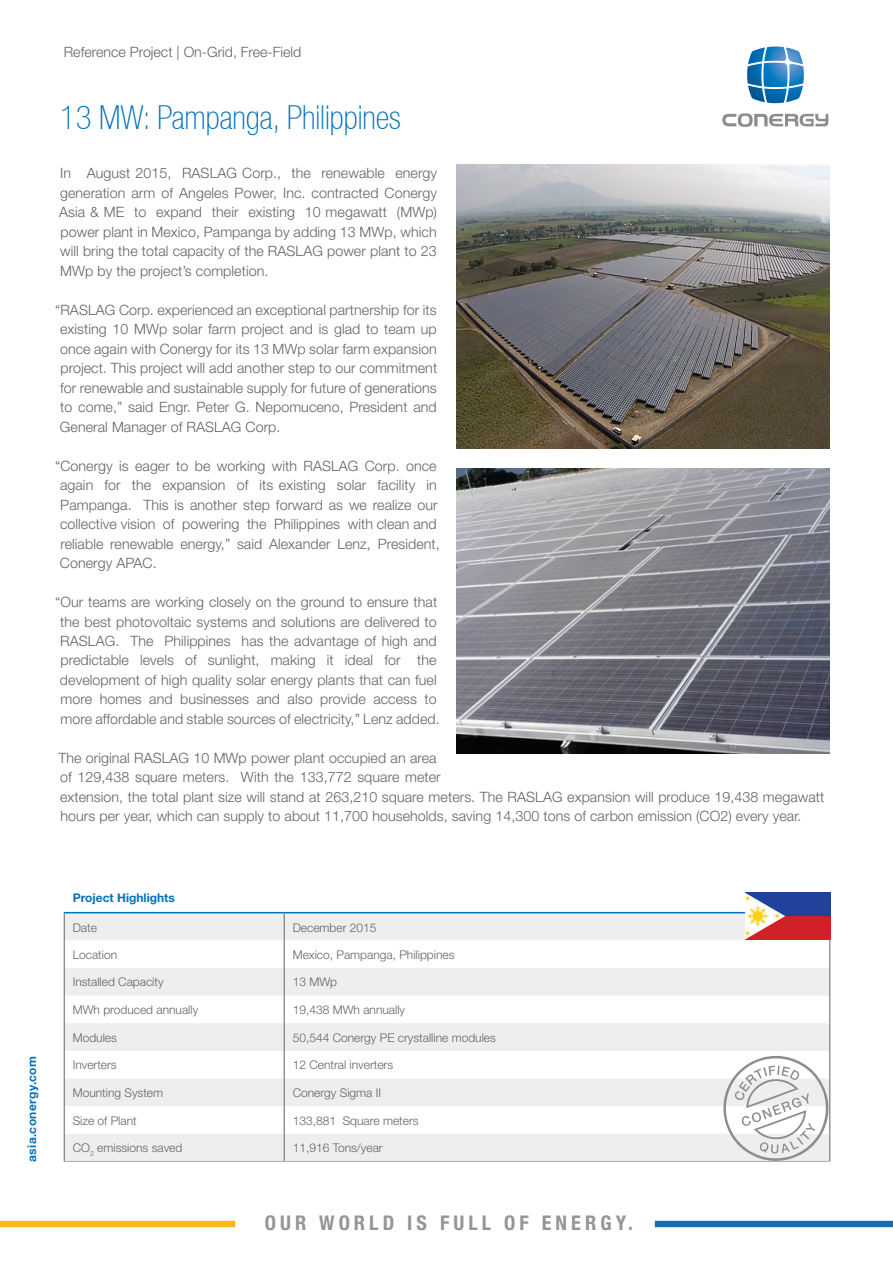
<style>
.page{position:relative;width:893px;height:1263px;background:#fff}
.page>*{position:absolute;margin:0;border:0;box-sizing:border-box;transform-origin:0 0}
.t1{font:100 condensed 33px "Helvetica Neue LT";letter-spacing:-.005em;color:#0072bc}
.t2{font:700 condensed 20.25px "Helvetica Neue LT";letter-spacing:.2em;color:#939598}
.t3{font:300 14.25px/19.5px "Helvetica Neue LT";letter-spacing:.005em;color:#636366;text-align:justify}
.t4{font:300 12px "Helvetica Neue LT";color:#636366}
.t5{font:700 12px "Helvetica Neue LT";color:#0072bc}
.t6{font:700 12px "Helvetica Neue LT";letter-spacing:.03em;color:#0072bc}
</style>
<div class="page">
<img style="left:456px;top:164px;width:373px;height:285px">
<svg style="left:722px;top:113px;width:105px;height:14px"></svg>
<svg style="left:747px;top:47px;width:57px;height:56px"></svg>
<img style="left:456px;top:469px;width:373px;height:284px">
<svg style="left:64px;top:892px;width:682px;height:20px"></svg>
<hr style="left:64px;top:912px;width:220px;height:1px;background:#0072bc">
<hr style="left:284px;top:912px;width:546px;height:1px;background:#0072bc">
<hr style="left:64px;top:1161px;width:220px;height:1px;background:#adaeb2">
<hr style="left:284px;top:1161px;width:546px;height:1px;background:#adaeb2">
<img style="left:746px;top:892px;width:84px;height:21px">
<svg style="left:655px;top:1221px;width:238px;height:6px"></svg>
<svg style="left:0;top:1221px;width:235px;height:6px"></svg>
<svg style="left:64px;top:913px;width:766px;height:248px"></svg>
<p class="t3" style="left:64px;top:42px;width:239px">Reference Project | On-Grid, Free-Field</p>
<h1 class="t1" style="left:60px;top:99px;width:342px">13 MW: Pampanga, Philippines</h1>
<p class="t3" style="left:59px;top:163px;width:379px">In August 2015, RASLAG Corp., the renewable energy generation arm of Angeles Power, Inc. contracted Conergy Asia &amp; ME to expand their existing 10 megawatt (MWp) power plant in Mexico, Pampanga by adding 13 MWp, which will bring the total capacity of the RASLAG power plant to 23<br>MWp by the project’s completion.</p>
<p class="t3" style="left:60px;top:299px;width:379px;text-indent:-5px">“RASLAG Corp. experienced an exceptional partnership for its existing 10 MWp solar farm project and is glad to team up once again with Conergy for its 13 MWp solar farm expansion project. This project will add another step to our commitment for renewable and sustainable supply for future of generations to come,” said Engr. Peter G. Nepomuceno, President and General Manager of RASLAG Corp.</p>
<p class="t3" style="left:60px;top:455px;width:381px;text-align:left;text-indent:-5px">“Conergy is eager to be working with RASLAG Corp. once again for the expansion of its existing solar facility in Pampanga. This is another step forward as we realize our collective vision of powering the Philippines with clean and reliable renewable energy,” said Alexander Lenz, President, Conergy APAC.</p>
<p class="t3" style="left:55px;top:592px;width:386px;text-align:center">“Our teams are working closely on the ground to ensure that the best photovoltaic systems and solutions are delivered to RASLAG. The Philippines has the advantage of high and predictable levels of sunlight, making it ideal for the development of high quality solar energy plants that can fuel more homes and businesses and also provide access to more affordable and stable sources of electricity,” Lenz added.</p>
<p class="t3" style="left:59px;top:748px;width:767px;text-align:left">The original RASLAG 10 MWp power plant occupied an area<br>of 129,438 square meters. With the 133,772 square meter<br>extension, the total plant size will stand at 263,210 square meters. The RASLAG expansion will produce 19,438 megawatt hours per year, which can supply to about 11,700 households, saving 14,300 tons of carbon emission (CO2) every year.</p>
<p class="t6" style="left:25px;top:1162px;width:107px;rotate:-90deg">asia.conergy.com</p>
<p class="t5" style="left:73px;top:890px;width:104px">Project Highlights</p>
<p class="t4" style="left:73px;top:920px;width:26px">Date</p>
<p class="t4" style="left:293px;top:920px;width:85px">December 2015</p>
<p class="t4" style="left:73px;top:947px;width:46px">Location</p>
<p class="t4" style="left:293px;top:947px;width:163px">Mexico, Pampanga, Philippines</p>
<p class="t4" style="left:73px;top:975px;width:92px">Installed Capacity</p>
<p class="t4" style="left:293px;top:975px;width:46px">13 MWp</p>
<p class="t4" style="left:73px;top:1002px;width:127px">MWh produced annually</p>
<p class="t4" style="left:293px;top:1002px;width:114px">19,438 MWh annually</p>
<p class="t4" style="left:73px;top:1030px;width:46px">Modules</p>
<p class="t4" style="left:293px;top:1030px;width:205px">50,544 Conergy PE crystalline modules</p>
<p class="t4" style="left:73px;top:1058px;width:46px">Inverters</p>
<p class="t4" style="left:293px;top:1058px;width:102px">12 Central inverters</p>
<p class="t4" style="left:73px;top:1085px;width:92px">Mounting System</p>
<p class="t4" style="left:293px;top:1085px;width:90px">Conergy Sigma II</p>
<p class="t4" style="left:73px;top:1113px;width:66px">Size of Plant</p>
<p class="t4" style="left:293px;top:1113px;width:127px">133,881 Square meters</p>
<p class="t4" style="left:73px;top:1140px;width:111px">CO<sub>2</sub> emissions saved</p>
<p class="t4" style="left:293px;top:1140px;width:92px">11,916 Tons/year</p>
<h2 class="t2" style="left:265px;top:1211px;width:370px">OUR WORLD IS FULL OF ENERGY.</h2>
</div>
